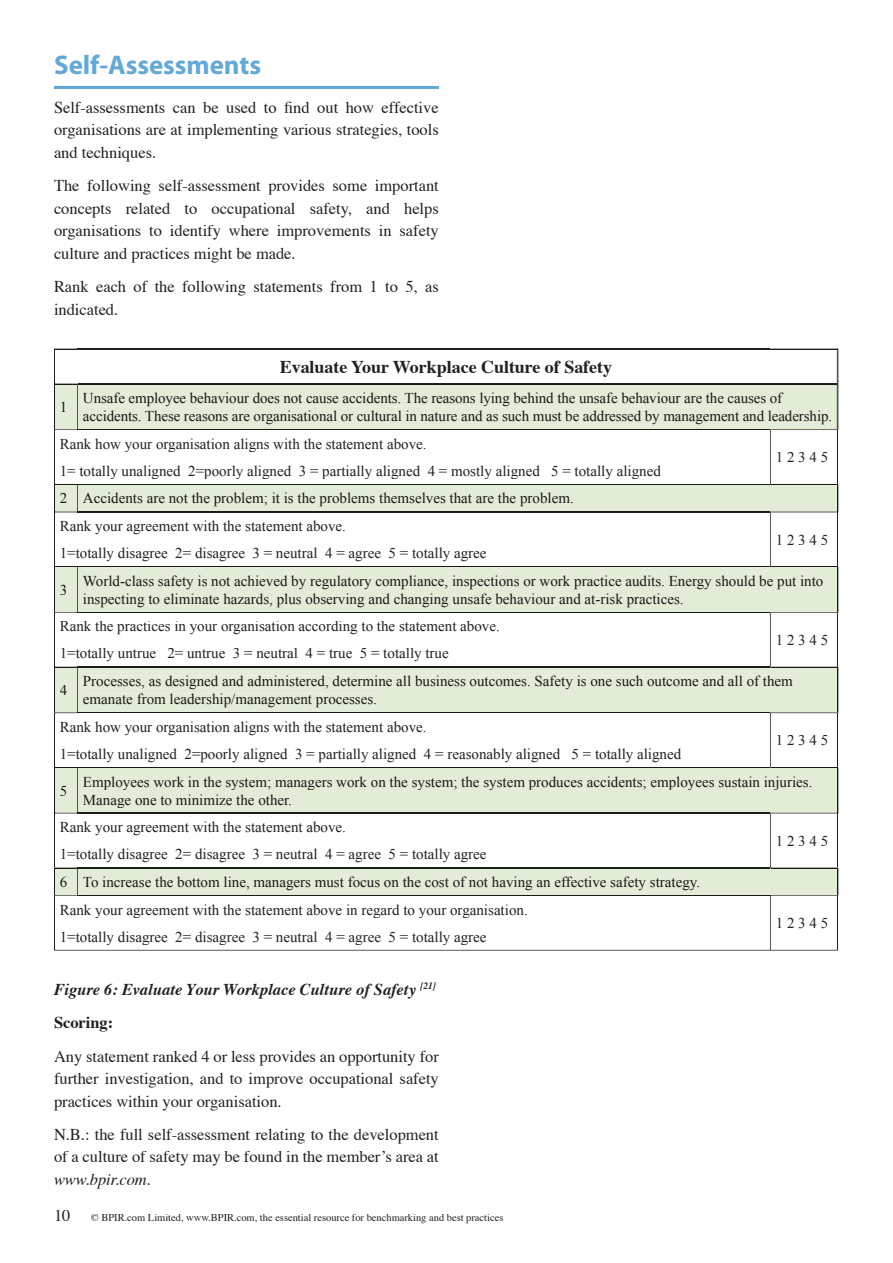
<style>
.page{position:relative;width:893px;height:1263px;background:#fff}
.page>*{position:absolute;margin:0;border:0;box-sizing:border-box;transform-origin:0 0}
.t1{font:700 27px "Myriad";color:#62a9d9}
.t2{font:700 18px "Times";color:#231f20}
.t3{font:16.5px/22.5px "Times";color:#231f20;text-align:justify}
.t4{font:italic 700 16.5px/33.3px "Times";color:#231f20}
.t5{font:15px/18px "Times New Roman";color:#171a16}
.t6{font:15px/27px "Times New Roman";color:#231f20}
.t7{font:10.5px "Times";color:#231f20}
.s1{font-style:normal}
.s2{font-style:italic}
.s3{font-size:16.5px}
</style>
<div class="page">
<hr style="left:54px;top:86px;width:385px;height:2px;background:#62a9d9">
<svg style="left:54px;top:348px;width:785px;height:603px"></svg>
<div style="left:83px;top:393px;width:701px;height:13px;background:#e2ecd7"></div>
<div style="left:83px;top:411px;width:748px;height:13px;background:#e2ecd7"></div>
<div style="left:60px;top:493px;width:7px;height:10px;background:#e2ecd7"></div>
<div style="left:83px;top:493px;width:490px;height:14px;background:#e2ecd7"></div>
<div style="left:60px;top:585px;width:6px;height:10px;background:#e2ecd7"></div>
<div style="left:83px;top:575px;width:740px;height:14px;background:#e2ecd7"></div>
<div style="left:83px;top:593px;width:600px;height:14px;background:#e2ecd7"></div>
<div style="left:60px;top:685px;width:7px;height:10px;background:#e2ecd7"></div>
<div style="left:83px;top:676px;width:710px;height:13px;background:#e2ecd7"></div>
<div style="left:84px;top:694px;width:292px;height:13px;background:#e2ecd7"></div>
<div style="left:60px;top:785px;width:6px;height:11px;background:#e2ecd7"></div>
<div style="left:83px;top:776px;width:729px;height:14px;background:#e2ecd7"></div>
<div style="left:83px;top:794px;width:208px;height:14px;background:#e2ecd7"></div>
<div style="left:60px;top:877px;width:7px;height:10px;background:#e2ecd7"></div>
<div style="left:83px;top:876px;width:616px;height:14px;background:#e2ecd7"></div>
<h1 class="t1" style="left:54px;top:51px;width:209px">Self-Assessments</h1>
<p class="t3" style="left:54px;top:95px;width:386px">Self-assessments can be used to find out how effective organisations are at implementing various strategies, tools and techniques.</p>
<p class="t3" style="left:54px;top:173px;width:386px">The following self-assessment provides some important concepts related to occupational safety, and helps organisations to identify where improvements in safety culture and practices might be made.</p>
<p class="t3" style="left:54px;top:274px;width:386px">Rank each of the following statements from 1 to 5, as indicated.</p>
<p class="t2" style="left:280px;top:350px;width:334px">Evaluate Your Workplace Culture of Safety</p>
<p class="t5" style="left:60px;top:398px;width:9px">1</p>
<p class="t5" style="left:83px;top:389px;width:751px">Unsafe employee behaviour does not cause accidents. The reasons lying behind the unsafe behaviour are the causes of accidents. These reasons are organisational or cultural in nature and as such must be addressed by management and leadership.</p>
<p class="t6" style="left:60px;top:430px;width:603px">Rank how your organisation aligns with the statement above.<br>1= totally unaligned 2=poorly aligned 3 = partially aligned 4 = mostly aligned 5 = totally aligned</p>
<p class="t6" style="left:776px;top:443px;width:54px">1 2 3 4 5</p>
<p class="t5" style="left:60px;top:489px;width:515px">2 Accidents are not the problem; it is the problems themselves that are the problem.</p>
<p class="t6" style="left:60px;top:512px;width:428px">Rank your agreement with the statement above.<br>1=totally disagree 2= disagree 3 = neutral 4 = agree 5 = totally agree</p>
<p class="t6" style="left:776px;top:526px;width:54px">1 2 3 4 5</p>
<p class="t5" style="left:60px;top:580px;width:9px">3</p>
<p class="t5" style="left:83px;top:571px;width:742px">World-class safety is not achieved by regulatory compliance, inspections or work practice audits. Energy should be put into inspecting to eliminate hazards, plus observing and changing unsafe behaviour and at-risk practices.</p>
<p class="t6" style="left:60px;top:613px;width:442px">Rank the practices in your organisation according to the statement above.<br>1=totally untrue 2= untrue 3 = neutral 4 = true 5 = totally true</p>
<p class="t6" style="left:776px;top:626px;width:54px">1 2 3 4 5</p>
<p class="t5" style="left:60px;top:681px;width:9px">4</p>
<p class="t5" style="left:83px;top:672px;width:711px">Processes, as designed and administered, determine all business outcomes. Safety is one such outcome and all of them emanate from leadership/management processes.</p>
<p class="t6" style="left:60px;top:713px;width:623px">Rank how your organisation aligns with the statement above.<br>1=totally unaligned 2=poorly aligned 3 = partially aligned 4 = reasonably aligned 5 = totally aligned</p>
<p class="t6" style="left:776px;top:726px;width:54px">1 2 3 4 5</p>
<p class="t5" style="left:60px;top:781px;width:9px">5</p>
<p class="t5" style="left:83px;top:772px;width:731px">Employees work in the system; managers work on the system; the system produces accidents; employees sustain injuries.<br>Manage one to minimize the other.</p>
<p class="t6" style="left:60px;top:813px;width:428px">Rank your agreement with the statement above.<br>1=totally disagree 2= disagree 3 = neutral 4 = agree 5 = totally agree</p>
<p class="t6" style="left:776px;top:827px;width:54px">1 2 3 4 5</p>
<p class="t5" style="left:60px;top:873px;width:642px">6 To increase the bottom line, managers must focus on the cost of not having an effective safety strategy.</p>
<p class="t6" style="left:60px;top:896px;width:469px">Rank your agreement with the statement above in regard to your organisation.<br>1=totally disagree 2= disagree 3 = neutral 4 = agree 5 = totally agree</p>
<p class="t4" style="left:54px;top:971px;width:384px">Figure 6: Evaluate Your Workplace Culture of Safety <sup>[21]<br></sup><span class="s1">Scoring:</span></p>
<p class="t3" style="left:54px;top:1043px;width:386px">Any statement ranked 4 or less provides an opportunity for further investigation, and to improve occupational safety practices within your organisation.</p>
<p class="t3" style="left:54px;top:1122px;width:386px">N.B.: the full self-assessment relating to the development of a culture of safety may be found in the member’s area at <span class="s2">www.bpir.com</span>.</p>
<p class="t7" style="left:54px;top:1208px;width:451px"><span class="s3">10</span> © BPIR.com Limited, www.BPIR.com, the essential resource for benchmarking and best practices</p>
<p class="t6" style="left:776px;top:909px;width:54px">1 2 3 4 5</p>
</div>
